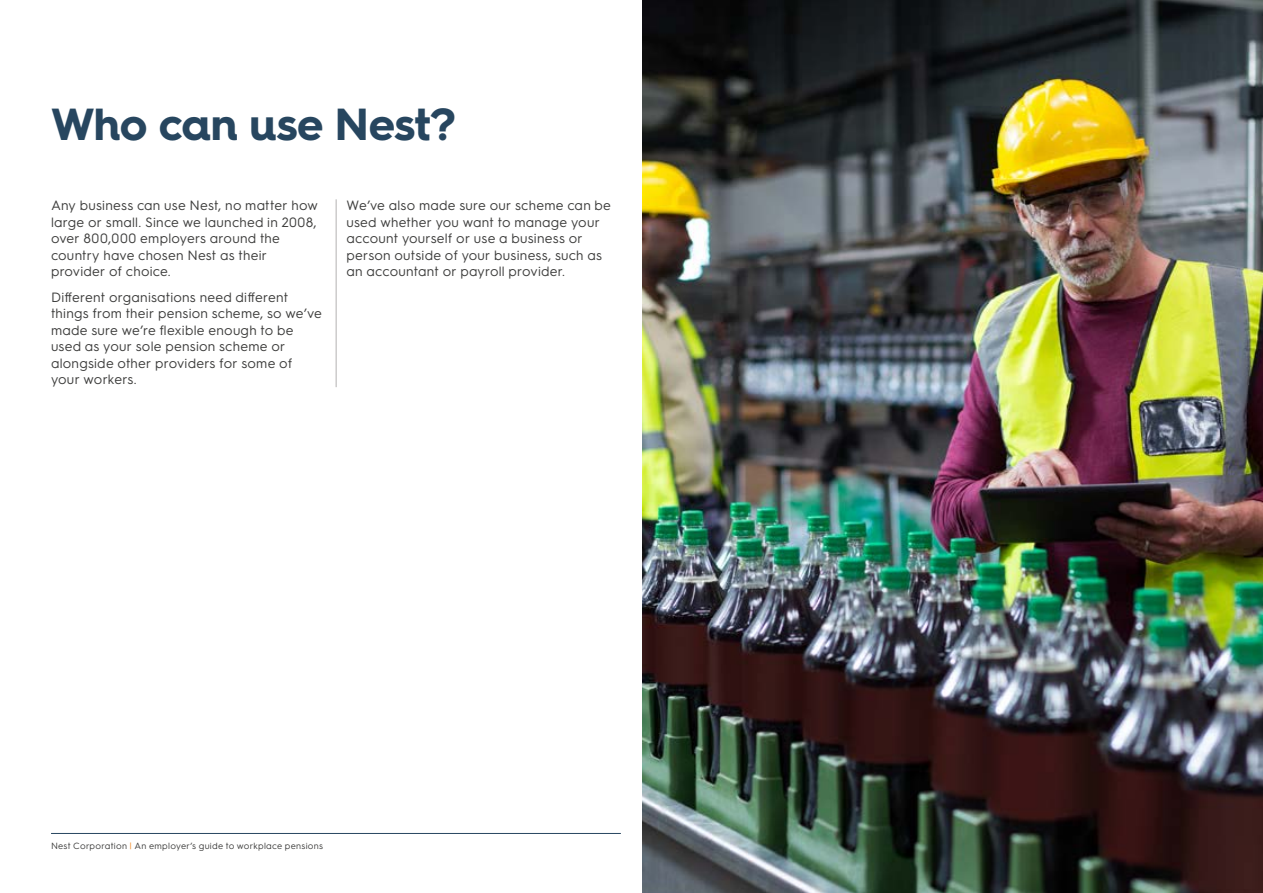
<style>
.page{position:relative;width:1263px;height:893px;background:#fff}
.page>*{position:absolute;margin:0;border:0;box-sizing:border-box;transform-origin:0 0}
.t1{font:700 45px "Hurme Geometric Sans 4";letter-spacing:-.015em;color:#27465f}
.t2{font:13.5px/16.5px "Hurme Geometric Sans 3";letter-spacing:.02em;color:#3c3c3b}
.t3{font:9px "Hurme Geometric Sans 3";letter-spacing:.03em;color:#3c3c3b}
.s1{color:#f28a25}
</style>
<div class="page">
<img style="left:642px;top:0;width:621px;height:893px">
<hr style="left:336px;top:199px;width:1px;height:188px;background:#b3b2b2">
<hr style="left:51px;top:833px;width:570px;height:1px;background:#27465f">
<h1 class="t1" style="left:51px;top:93px;width:406px">Who can use Nest?</h1>
<p class="t2" style="left:51px;top:196px;width:268px">Any business can use Nest, no matter how large or small. Since we launched in 2008, over 800,000 employers around the country have chosen Nest as their provider of choice.</p>
<p class="t2" style="left:51px;top:288px;width:272px">Different organisations need different things from their pension scheme, so we’ve made sure we’re flexible enough to be used as your sole pension scheme or alongside other providers for some of your workers.</p>
<p class="t2" style="left:347px;top:196px;width:266px">We’ve also made sure our scheme can be used whether you want to manage your account yourself or use a business or person outside of your business, such as an accountant or payroll provider.</p>
<p class="t3" style="left:51px;top:840px;width:274px">Nest Corporation <span class="s1">|</span> An employer’s guide to workplace pensions</p>
</div>
